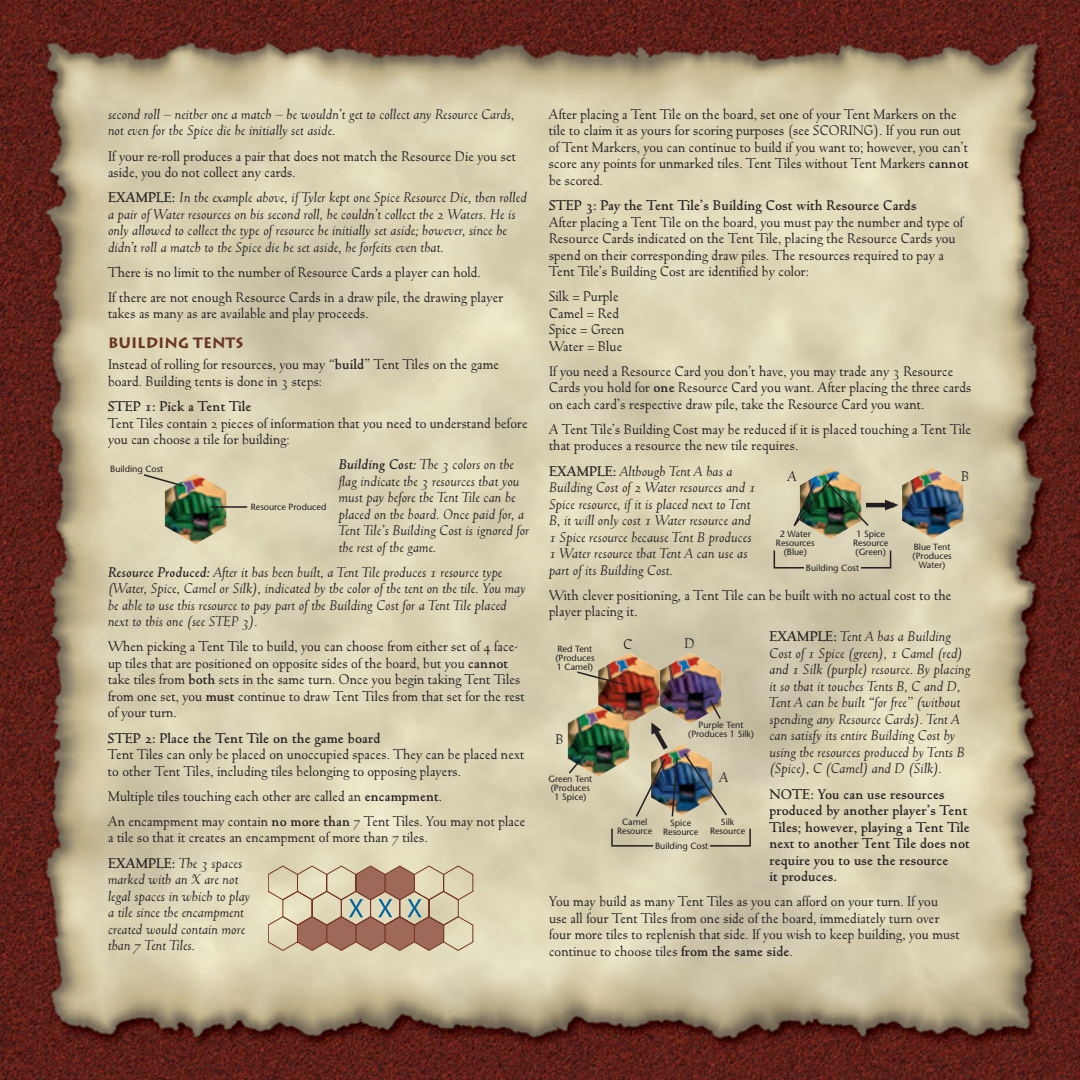
<style>
.page{position:relative;width:1080px;height:1080px;background:#fff}
.page>*{position:absolute;margin:0;border:0;box-sizing:border-box;transform-origin:0 0}
.t1{font:15px/16.5px "Truesdell";color:#231f20}
.t2{font:italic 15px/16.5px "Truesdell";color:#231f20}
.t3{font:700 15px/16.5px "Truesdell";color:#231f20}
.t4{font:700 15px "Lithos";color:#6a3427}
.t5{font:9px/9px "Stone Sans";color:#231f20;text-align:center}
.s1{font-weight:700;font-style:normal}
.s2{font-weight:700}
.s3{font-style:italic}
</style>
<div class="page">
<img style="left:0;top:0;width:1080px;height:1080px">
<svg style="left:268px;top:866px;width:205px;height:85px;background:#c1aa93"></svg>
<img style="left:800px;top:468px;width:62px;height:71px">
<img style="left:902px;top:468px;width:62px;height:71px">
<img style="left:787px;top:474px;width:83px;height:63px">
<hr style="left:866px;top:503px;width:29px;height:4px;background:#231f20">
<svg style="left:885px;top:500px;width:14px;height:11px"></svg>
<svg style="left:773px;top:549px;width:32px;height:20px"></svg>
<svg style="left:859px;top:549px;width:33px;height:20px"></svg>
<img style="left:165px;top:474px;width:61px;height:70px">
<svg style="left:142px;top:473px;width:43px;height:15px"></svg>
<hr style="left:210px;top:506px;width:37px;height:2px;background:#231f20">
<svg style="left:611px;top:827px;width:44px;height:20px"></svg>
<svg style="left:709px;top:827px;width:43px;height:20px"></svg>
<img style="left:598px;top:652px;width:123px;height:72px">
<svg style="left:576px;top:670px;width:53px;height:17px"></svg>
<img style="left:634px;top:698px;width:94px;height:120px">
<img style="left:568px;top:705px;width:61px;height:71px">
<svg style="left:567px;top:748px;width:24px;height:27px"></svg>
<p class="t2" style="left:108px;top:106px;width:408px">second roll – neither one a match – he wouldn’t get to collect any Resource Cards, not even for the Spice die he initially set aside.</p>
<p class="t1" style="left:108px;top:148px;width:410px">If your re-roll produces a pair that does not match the Resource Die you set aside, you do not collect any cards.</p>
<p class="t2" style="left:108px;top:189px;width:420px"><span class="s1">EXAMPLE:</span> In the example above, if Tyler kept one Spice Resource Die, then rolled a pair of Water resources on his second roll, he couldn’t collect the 2 Waters. He is only allowed to collect the type of resource he initially set aside; however, since he didn’t roll a match to the Spice die he set aside, he forfeits even that.</p>
<p class="t1" style="left:108px;top:260px;width:397px;line-height:25.2px">There is no limit to the number of Resource Cards a player can hold.<br>If there are not enough Resource Cards in a draw pile, the drawing player</p>
<p class="t1" style="left:108px;top:306px;width:262px">takes as many as are available and play proceeds.</p>
<p class="t4" style="left:108px;top:333px;width:137px">BUILDING TENTS</p>
<p class="t1" style="left:108px;top:357px;width:393px">Instead of rolling for resources, you may “<span class="s2">build</span>” Tent Tiles on the game board. Building tents is done in 3 steps:</p>
<p class="t3" style="left:108px;top:398px;width:145px">STEP 1: Pick a Tent Tile</p>
<p class="t1" style="left:108px;top:415px;width:421px">Tent Tiles contain 2 pieces of information that you need to understand before you can choose a tile for building:</p>
<p class="t2" style="left:339px;top:456px;width:192px"><span class="s2">Building Cost:</span> The 3 colors on the flag indicate the 3 resources that you must pay before the Tent Tile can be placed on the board. Once paid for, a Tent Tile’s Building Cost is ignored for the rest of the game.</p>
<p class="t2" style="left:108px;top:564px;width:419px"><span class="s2">Resource Produced:</span> After it has been built, a Tent Tile produces 1 resource type (Water, Spice, Camel or Silk), indicated by the color of the tent on the tile. You may be able to use this resource to pay part of the Building Cost for a Tent Tile placed next to this one (see STEP 3).</p>
<p class="t1" style="left:108px;top:639px;width:418px">When picking a Tent Tile to build, you can choose from either set of 4 face&shy;up tiles that are positioned on opposite sides of the board, but you <span class="s2">cannot </span>take tiles from <span class="s2">both</span> sets in the same turn. Once you begin taking Tent Tiles from one set, you <span class="s2">must</span> continue to draw Tent Tiles from that set for the rest of your turn.</p>
<p class="t3" style="left:108px;top:730px;width:274px">STEP 2: Place the Tent Tile on the game board</p>
<p class="t1" style="left:108px;top:746px;width:418px">Tent Tiles can only be placed on unoccupied spaces. They can be placed next to other Tent Tiles, including tiles belonging to opposing players.</p>
<p class="t1" style="left:108px;top:784px;width:419px;line-height:25.2px">Multiple tiles touching each other are called an <span class="s2">encampment</span>.<br>An encampment may contain <span class="s2">no more than</span> 7 Tent Tiles. You may not place</p>
<p class="t1" style="left:108px;top:825px;width:321px;line-height:25.2px">a tile so that it creates an encampment of more than 7 tiles.<br><span class="s2">EXAMPLE:</span> <span class="s3">The 3 spaces</span></p>
<p class="t2" style="left:108px;top:871px;width:144px">marked with an X are not legal spaces in which to play a tile since the encampment created would contain more than 7 Tent Tiles.</p>
<p class="t5" style="left:110px;top:464px;width:55px">Building Cost</p>
<p class="t5" style="left:251px;top:502px;width:77px">Resource Produced</p>
<p class="t1" style="left:549px;top:106px;width:421px">After placing a Tent Tile on the board, set one of your Tent Markers on the tile to claim it as yours for scoring purposes (see SCORING). If you run out of Tent Markers, you can continue to build if you want to; however, you can’t score any points for unmarked tiles. Tent Tiles without Tent Markers <span class="s2">cannot </span>be scored.</p>
<p class="t3" style="left:549px;top:197px;width:369px">STEP 3: Pay the Tent Tile’s Building Cost with Resource Cards</p>
<p class="t1" style="left:549px;top:214px;width:416px">After placing a Tent Tile on the board, you must pay the number and type of Resource Cards indicated on the Tent Tile, placing the Resource Cards you spend on their corresponding draw piles. The resources required to pay a Tent Tile’s Building Cost are identified by color:</p>
<p class="t1" style="left:549px;top:288px;width:77px">Silk = Purple<br>Camel = Red<br>Spice = Green<br>Water = Blue</p>
<p class="t1" style="left:549px;top:363px;width:424px">If you need a Resource Card you don’t have, you may trade any 3 Resource<br>Cards you hold for <span class="s2">one</span> Resource Card you want. After placing the three cards on each card’s respective draw pile, take the Resource Card you want.</p>
<p class="t1" style="left:549px;top:421px;width:424px">A Tent Tile’s Building Cost may be reduced if it is placed touching a Tent Tile that produces a resource the new tile requires.</p>
<p class="t2" style="left:549px;top:463px;width:208px"><span class="s1">EXAMPLE:</span> Although Tent A has a Building Cost of 2 Water resources and 1<br>Spice resource, if it is placed next to Tent B, it will only cost 1 Water resource and 1 Spice resource because Tent B produces 1 Water resource that Tent A can use as part of its Building Cost.</p>
<p class="t1" style="left:549px;top:587px;width:404px">With clever positioning, a Tent Tile can be built with no actual cost to the player placing it.</p>
<p class="t2" style="left:770px;top:629px;width:202px"><span class="s1">EXAMPLE:</span> Tent A has a Building Cost of 1 Spice (green), 1 Camel (red) and 1 Silk (purple) resource. By placing it so that it touches Tents B, C and D, Tent A can be built “for free” (without spending any Resource Cards). Tent A can satisfy its entire Building Cost by using the resources produced by Tents B (Spice), C (Camel) and D (Silk).</p>
<p class="t3" style="left:770px;top:786px;width:202px">NOTE: You can use resources produced by another player’s Tent<br>Tiles; however, playing a Tent Tile next to another Tent Tile does not require you to use the resource<br>it produces.</p>
<p class="t1" style="left:549px;top:893px;width:412px">You may build as many Tent Tiles as you can afford on your turn. If you use all four Tent Tiles from one side of the board, immediately turn over four more tiles to replenish that side. If you wish to keep building, you must continue to choose tiles <span class="s2">from the same side</span>.</p>
<p class="t1" style="left:787px;top:469px;width:11px">A</p>
<p class="t1" style="left:961px;top:469px;width:10px">B</p>
<p class="t5" style="left:776px;top:529px;width:40px">2 Water<br>Resources (Blue)</p>
<p class="t5" style="left:853px;top:530px;width:37px">1 Spice<br>Resource (Green)</p>
<p class="t5" style="left:806px;top:563px;width:55px">Building Cost</p>
<p class="t5" style="left:913px;top:542px;width:41px">Blue Tent (Produces<br>Water)</p>
<p class="t1" style="left:685px;top:636px;width:12px">D</p>
<p class="t5" style="left:558px;top:644px;width:36px">Red Tent</p>
<p class="t1" style="left:624px;top:636px;width:11px">C</p>
<p class="t5" style="left:555px;top:653px;width:41px;text-align:left">(Produces<br>1 Camel)</p>
<p class="t5" style="left:688px;top:720px;width:67px">Purple Tent (Produces 1 Silk)</p>
<p class="t1" style="left:555px;top:731px;width:10px">B</p>
<p class="t1" style="left:719px;top:769px;width:11px">A</p>
<p class="t5" style="left:548px;top:774px;width:46px">Green Tent (Produces<br>1 Spice)</p>
<p class="t5" style="left:617px;top:817px;width:37px">Camel<br>Resource</p>
<p class="t5" style="left:663px;top:818px;width:37px">Spice<br>Resource</p>
<p class="t5" style="left:710px;top:817px;width:37px">Silk<br>Resource</p>
<p class="t5" style="left:655px;top:841px;width:55px">Building Cost</p>
</div>
